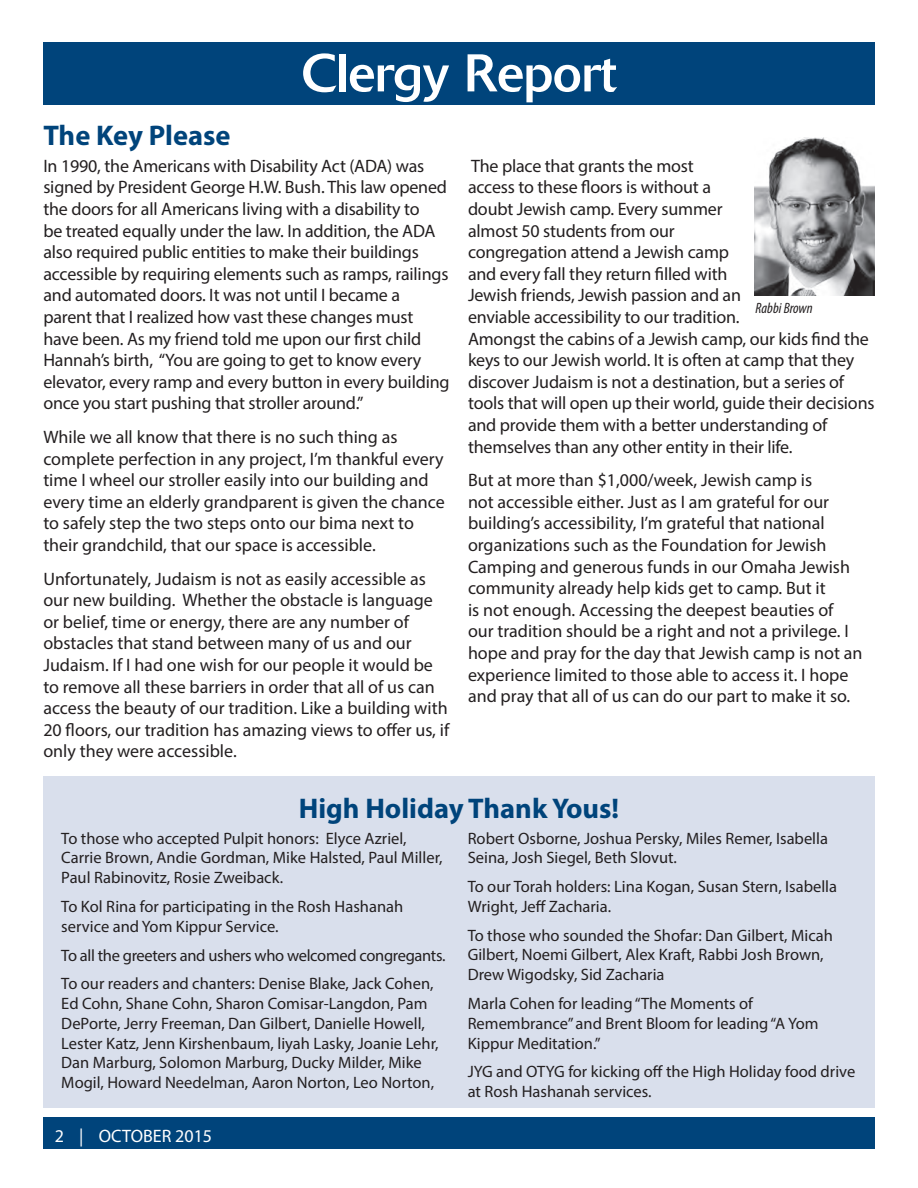
<style>
.page{position:relative;width:918px;height:1188px;background:#fff}
.page>*{position:absolute;margin:0;border:0;box-sizing:border-box;transform-origin:0 0}
.t1{font:52.5px "Delta";color:#fff}
.t2{font:700 28.5px "Myriad Pro";color:#00447b}
.t3{font:18px/21.6px "Myriad Pro";letter-spacing:-.005em;color:#231f20}
.t4{font:18px "Myriad Pro";color:#fff}
.t5{font:16.5px/19.8px "Myriad Pro";color:#231f20}
.t6{font:16.5px/28.8px "Myriad Pro";letter-spacing:-.02em;color:#231f20}
.t7{font:italic condensed 15px "Myriad Pro";color:#231f20}
</style>
<div class="page">
<div style="left:43px;top:42px;width:832px;height:63px;background:#00447b"></div>
<div style="left:43px;top:1118px;width:832px;height:31px;background:#00447b"></div>
<div style="left:43px;top:776px;width:832px;height:331px;background:#d9dfec"></div>
<img style="left:755px;top:138px;width:120px;height:158px">
<h2 class="t2" style="left:43px;top:117px;width:189px">The Key Please</h2>
<h1 class="t1" style="left:302px;top:42px;width:316px">Clergy Report</h1>
<p class="t3" style="left:43px;top:155px;width:408px">In 1990, the Americans with Disability Act (ADA) was signed by President George H.W. Bush. This law opened the doors for all Americans living with a disability to<br>be treated equally under the law. In addition, the ADA also required public entities to make their buildings accessible by requiring elements such as ramps, railings and automated doors. It was not until I became a parent that I realized how vast these changes must have been. As my friend told me upon our first child Hannah’s birth, “You are going to get to know every elevator, every ramp and every button in every building once you start pushing that stroller around.”</p>
<p class="t3" style="left:43px;top:426px;width:403px">While we all know that there is no such thing as complete perfection in any project, I’m thankful every time I wheel our stroller easily into our building and every time an elderly grandparent is given the chance to safely step the two steps onto our bima next to their grandchild, that our space is accessible.</p>
<p class="t3" style="left:43px;top:568px;width:407px">Unfortunately, Judaism is not as easily accessible as our new building. Whether the obstacle is language or belief, time or energy, there are any number of obstacles that stand between many of us and our Judaism. If I had one wish for our people it would be to remove all these barriers in order that all of us can access the beauty of our tradition. Like a building with 20 floors, our tradition has amazing views to offer us, if only they were accessible.</p>
<p class="t3" style="left:468px;top:155px;width:408px">The place that grants the most<br>access to these floors is without a<br>doubt Jewish camp. Every summer<br>almost 50 students from our<br>congregation attend a Jewish camp<br>and every fall they return filled with<br>Jewish friends, Jewish passion and an<br>enviable accessibility to our tradition.<br>Amongst the cabins of a Jewish camp, our kids find the keys to our Jewish world. It is often at camp that they discover Judaism is not a destination, but a series of tools that will open up their world, guide their decisions and provide them with a better understanding of themselves than any other entity in their life.</p>
<p class="t3" style="left:468px;top:469px;width:396px">But at more than $1,000/week, Jewish camp is<br>not accessible either. Just as I am grateful for our building’s accessibility, I’m grateful that national organizations such as the Foundation for Jewish Camping and generous funds in our Omaha Jewish community already help kids get to camp. But it<br>is not enough. Accessing the deepest beauties of our tradition should be a right and not a privilege. I hope and pray for the day that Jewish camp is not an experience limited to those able to access it. I hope and pray that all of us can do our part to make it so.</p>
<p class="t7" style="left:756px;top:299px;width:59px">Rabbi Brown</p>
<h2 class="t2" style="left:299px;top:789px;width:322px">High Holiday Thank Yous!</h2>
<p class="t5" style="left:61px;top:828px;width:383px">To those who accepted Pulpit honors: Elyce Azriel,<br>Carrie Brown, Andie Gordman, Mike Halsted, Paul Miller,<br>Paul Rabinovitz, Rosie Zweiback.</p>
<p class="t5" style="left:61px;top:896px;width:343px">To Kol Rina for participating in the Rosh Hashanah service and Yom Kippur Service.</p>
<p class="t6" style="left:61px;top:940px;width:386px">To all the greeters and ushers who welcomed congregants.<br>To our readers and chanters: Denise Blake, Jack Cohen,</p>
<p class="t5" style="left:61px;top:993px;width:379px">Ed Cohn, Shane Cohn, Sharon Comisar-Langdon, Pam DePorte, Jerry Freeman, Dan Gilbert, Danielle Howell, Lester Katz, Jenn Kirshenbaum, liyah Lasky, Joanie Lehr, Dan Marburg, Solomon Marburg, Ducky Milder, Mike Mogil, Howard Needelman, Aaron Norton, Leo Norton,</p>
<p class="t5" style="left:468px;top:828px;width:362px">Robert Osborne, Joshua Persky, Miles Remer, Isabella<br>Seina, Josh Siegel, Beth Slovut.</p>
<p class="t5" style="left:468px;top:876px;width:371px">To our Torah holders: Lina Kogan, Susan Stern, Isabella<br>Wright, Jeff Zacharia.</p>
<p class="t5" style="left:468px;top:925px;width:367px">To those who sounded the Shofar: Dan Gilbert, Micah<br>Gilbert, Noemi Gilbert, Alex Kraft, Rabbi Josh Brown,<br>Drew Wigodsky, Sid Zacharia</p>
<p class="t5" style="left:468px;top:993px;width:352px">Marla Cohen for leading “The Moments of<br>Remembrance” and Brent Bloom for leading “A Yom<br>Kippur Meditation.”</p>
<p class="t5" style="left:468px;top:1062px;width:389px">JYG and OTYG for kicking off the High Holiday food drive at Rosh Hashanah services.</p>
<p class="t4" style="left:55px;top:1125px;width:159px">2 | OCTOBER 2015</p>
</div>
